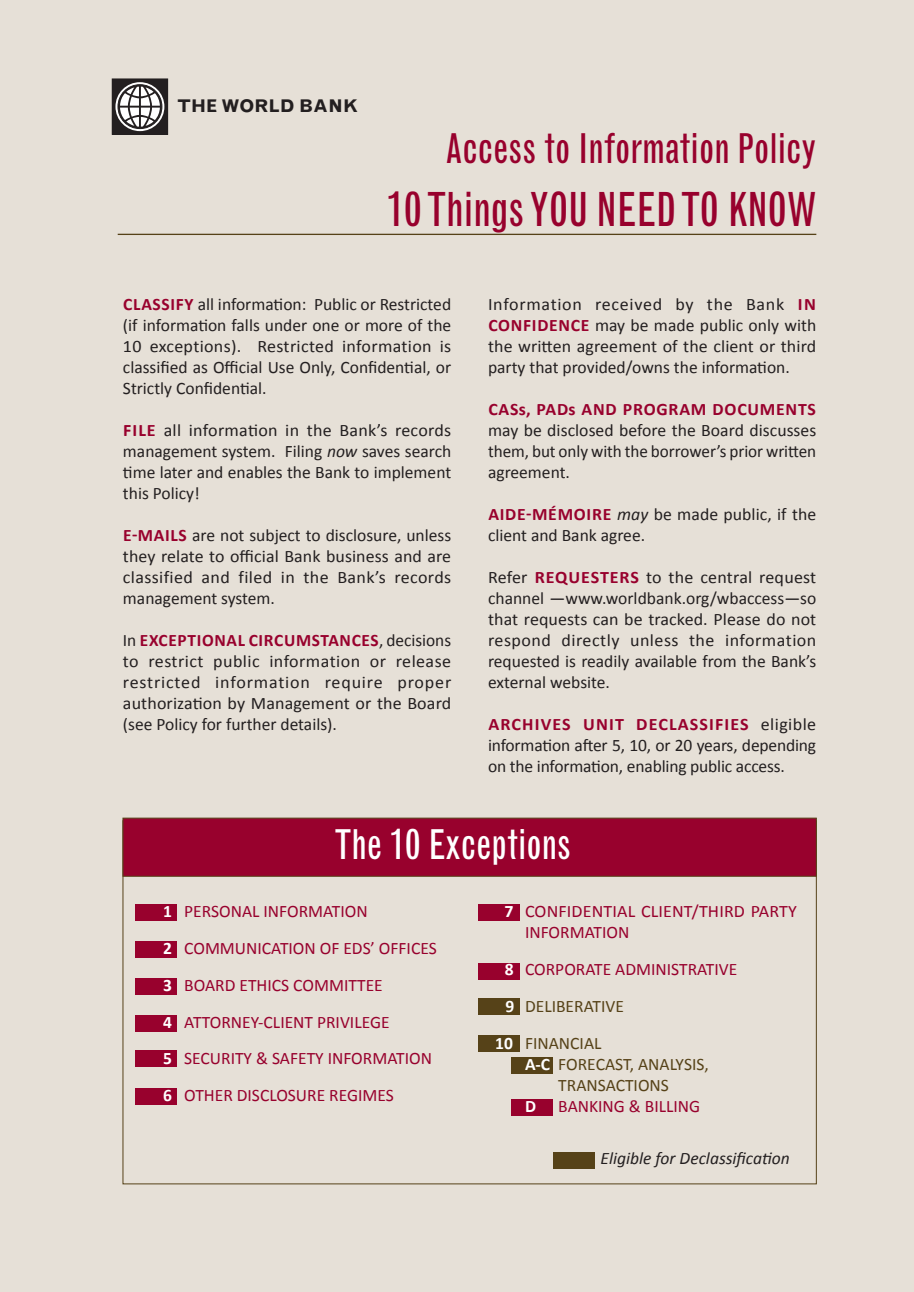
<style>
.page{position:relative;width:914px;height:1292px;background:#e6e0d7}
.page>*{position:absolute;margin:0;border:0;box-sizing:border-box;transform-origin:0 0}
.t1{font:condensed 46.2px "Grotesque MT Std";color:#98012d;scale:.91 1}
.t2{font:condensed 40.43px "Grotesque MT Std";color:#98012d;scale:.91 1}
.t3{font:condensed 40.43px "Grotesque MT Std";color:#fff;scale:.91 1}
.Body_1{font:17.5px/21px "Calibri";color:#231f20;text-align:justify}
.Body_1-2{font:17.5px/21px "Calibri";color:#98012d}
.Body_1-3{font:17.5px/21px "Calibri";color:#564218;text-align:center}
.Body_1-4{font:italic 17.5px "Calibri";color:#231f20}
.Head_1_Continued{font:700 17.5px "Grotesque MT Std";color:#231f20}
.Body_1-5{font:700 17.5px "Calibri";color:#fff}
.s1{font-weight:700;color:#98012d}
.s2{font-style:italic}
.s3{font-weight:700;color:#fff}
</style>
<div class="page">
<div style="left:122px;top:817px;width:694px;height:59px;background:#98012d;border:1px solid #564218"></div>
<div style="left:136px;top:904px;width:41px;height:17px;background:#98012d"></div>
<div style="left:479px;top:904px;width:41px;height:17px;background:#98012d"></div>
<div style="left:136px;top:940px;width:41px;height:17px;background:#98012d"></div>
<div style="left:479px;top:962px;width:41px;height:17px;background:#98012d"></div>
<div style="left:136px;top:978px;width:41px;height:17px;background:#98012d"></div>
<div style="left:479px;top:998px;width:41px;height:17px;background:#564218"></div>
<div style="left:136px;top:1015px;width:41px;height:17px;background:#98012d"></div>
<div style="left:479px;top:1035px;width:41px;height:17px;background:#564218"></div>
<div style="left:136px;top:1050px;width:41px;height:17px;background:#98012d"></div>
<div style="left:511px;top:1057px;width:41px;height:17px;background:#564218"></div>
<div style="left:136px;top:1088px;width:41px;height:17px;background:#98012d"></div>
<div style="left:511px;top:1098px;width:41px;height:17px;background:#98012d"></div>
<div style="left:553px;top:1151px;width:41px;height:17px;background:#564218"></div>
<hr style="left:118px;top:234px;width:698px;height:1px;background:#564218">
<div style="left:112px;top:79px;width:56px;height:55px;background:#231f20"></div>
<svg style="left:115px;top:82px;width:49px;height:49px"></svg>
<svg style="left:118px;top:85px;width:44px;height:44px"></svg>
<div style="left:118px;top:84px;width:44px;height:45px;border:1px solid #231f20;border-radius:50%"></div>
<svg style="left:120px;top:87px;width:40px;height:40px"></svg>
<p class="Head_1_Continued" style="left:177px;top:96px;width:182px">THE WORLD BANK</p>
<p class="t2" style="left:445px;top:125px;width:409px">Access to Information Policy</p>
<p class="t1" style="left:386px;top:182px;width:473px">10 Things YOU NEED TO KNOW</p>
<p class="Body_1" style="left:123px;top:293px;width:330px"><span class="s1">CLASSIFY</span> all information: Public or Restricted (if information falls under one or more of the 10 exceptions). Restricted information is classified as Official Use Only, Confidential, or Strictly Confidential.</p>
<p class="Body_1" style="left:123px;top:419px;width:330px"><span class="s1">FILE</span> all information in the Bank’s records management system. Filing <span class="s2">now</span> saves search time later and enables the Bank to implement this Policy!</p>
<p class="Body_1" style="left:123px;top:524px;width:330px"><span class="s1">E-MAILS</span> are not subject to disclosure, unless they relate to official Bank business and are classified and filed in the Bank’s records management system.</p>
<p class="Body_1" style="left:123px;top:629px;width:330px">In <span class="s1">EXCEPTIONAL CIRCUMSTANCES</span>, decisions to restrict public information or release restricted information require proper authorization by Management or the Board (see Policy for further details).</p>
<p class="Body_1" style="left:488px;top:293px;width:330px">Information received by the Bank <span class="s1">IN CONFIDENCE</span> may be made public only with the written agreement of the client or third party that provided/owns the information.</p>
<p class="Body_1" style="left:488px;top:398px;width:330px"><span class="s1">CASs, PADs AND PROGRAM DOCUMENTS </span>may be disclosed before the Board discusses them, but only with the borrower’s prior written agreement.</p>
<p class="Body_1" style="left:488px;top:503px;width:330px"><span class="s1">AIDE-MÉMOIRE</span> <span class="s2">may</span> be made public, if the client and Bank agree.</p>
<p class="Body_1" style="left:488px;top:566px;width:330px">Refer <span class="s1">REQUESTERS</span> to the central request channel —www.worldbank.org/wbaccess—so that requests can be tracked. Please do not respond directly unless the information requested is readily available from the Bank’s external website.</p>
<p class="Body_1" style="left:488px;top:713px;width:330px"><span class="s1">ARCHIVES UNIT DECLASSIFIES</span> eligible information after 5, 10, or 20 years, depending on the information, enabling public access.</p>
<p class="t3" style="left:334px;top:821px;width:261px">The 10 Exceptions</p>
<p class="Body_1-2" style="left:163px;top:900px;width:206px"><span class="s3">1</span> PERSONAL INFORMATION</p>
<p class="Body_1-2" style="left:163px;top:937px;width:275px"><span class="s3">2</span> COMMUNICATION OF EDS’ OFFICES</p>
<p class="Body_1-2" style="left:163px;top:973px;width:221px"><span class="s3">3</span> BOARD ETHICS COMMITTEE</p>
<p class="Body_1-2" style="left:163px;top:1010px;width:228px"><span class="s3">4</span> ATTORNEY-CLIENT PRIVILEGE</p>
<p class="Body_1-2" style="left:163px;top:1047px;width:270px"><span class="s3">5</span> SECURITY &amp; SAFETY INFORMATION</p>
<p class="Body_1-2" style="left:163px;top:1084px;width:232px"><span class="s3">6</span> OTHER DISCLOSURE REGIMES</p>
<p class="Body_1-2" style="left:525px;top:900px;width:273px;text-indent:-20px"><span class="s3">7</span> CONFIDENTIAL CLIENT/THIRD PARTY<br>INFORMATION</p>
<p class="Body_1-2" style="left:505px;top:958px;width:234px"><span class="s3">8</span> CORPORATE ADMINISTRATIVE</p>
<p class="Body_1-3" style="left:505px;top:994px;width:120px"><span class="s3">9</span> DELIBERATIVE</p>
<p class="Body_1-3" style="left:495px;top:1031px;width:108px"><span class="s3">10</span> FINANCIAL</p>
<p class="Body_1-3" style="left:525px;top:1052px;width:185px"><span class="s3">A-C</span> FORECAST, ANALYSIS,<br>TRANSACTIONS</p>
<p class="Body_1-5" style="left:525px;top:1095px;width:13px">D</p>
<p class="Body_1-2" style="left:558px;top:1094px;width:143px">BANKING &amp; BILLING</p>
<p class="Body_1-4" style="left:600px;top:1147px;width:191px">Eligible for Declassification</p>
</div>
